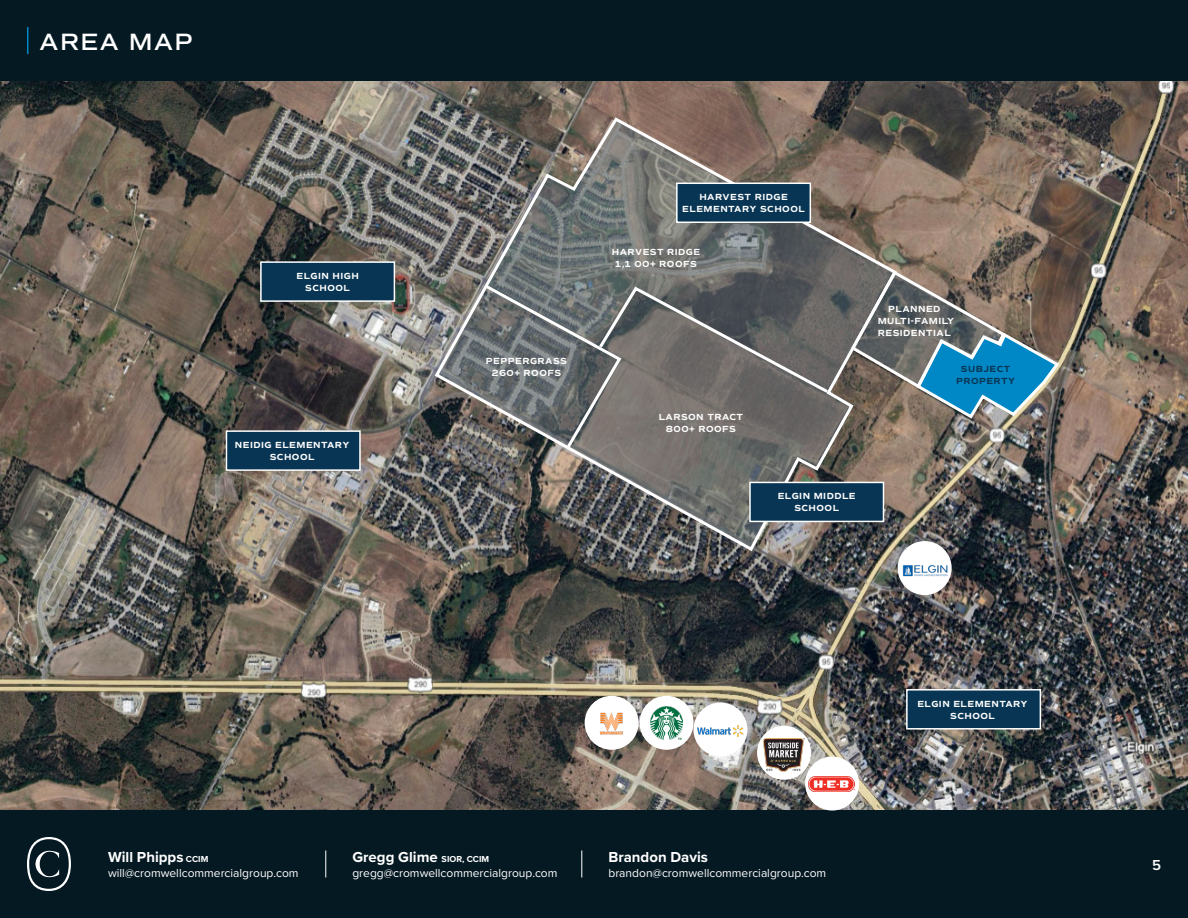
<style>
.page{position:relative;width:1188px;height:918px;background:#fff}
.page>*{position:absolute;margin:0;border:0;box-sizing:border-box;transform-origin:0 0}
.t1{font:600 24px "Commuters Sans";letter-spacing:.05em;color:#fff}
.t2{font:700 15px "Proxima Nova";color:#fff}
.t3{font:600 15px "Proxima Nova";color:#fff}
.t4{font:12px "Proxima Nova";color:#fff}
.t5{font:700 9px/12px "Commuters Sans";letter-spacing:.05em;color:#fff;text-align:center}
.t6{font:700 9px "Commuters Sans";letter-spacing:.05em;color:#083553}
.s1{font-size:9px}
</style>
<div class="page">
<div style="left:0;top:810px;width:1188px;height:108px;background:#051923"></div>
<svg style="left:27px;top:837px;width:44px;height:54px"></svg>
<svg style="left:325px;top:850px;width:1px;height:28px"></svg>
<svg style="left:581px;top:850px;width:1px;height:28px"></svg>
<img style="left:0;top:81px;width:1188px;height:729px">
<div style="left:0;top:0;width:1188px;height:81px;background:#051923"></div>
<svg style="left:27px;top:27px;width:1px;height:27px"></svg>
<div style="left:260px;top:261px;width:135px;height:41px;background:#083553;border:2px solid #fff"></div>
<div style="left:226px;top:430px;width:135px;height:41px;background:#083553;border:2px solid #fff"></div>
<div style="left:906px;top:689px;width:135px;height:41px;background:#083553;border:2px solid #fff"></div>
<div style="left:694px;top:703px;width:53px;height:53px;background:#fff;border-radius:50%"></div>
<div style="left:693px;top:703px;width:54px;height:54px;border:2px solid #fff;border-radius:50%"></div>
<img style="left:697px;top:725px;width:47px;height:11px">
<div style="left:758px;top:727px;width:52px;height:52px;background:#fff;border-radius:50%"></div>
<div style="left:757px;top:726px;width:54px;height:54px;border:2px solid #fff;border-radius:50%"></div>
<img style="left:764px;top:738px;width:41px;height:33px">
<div style="left:806px;top:757px;width:52px;height:53px;background:#fff;border-radius:50%"></div>
<div style="left:805px;top:757px;width:54px;height:54px;border:2px solid #fff;border-radius:50%"></div>
<img style="left:808px;top:777px;width:46px;height:15px">
<div style="left:898px;top:542px;width:53px;height:52px;background:#fff;border-radius:50%"></div>
<div style="left:898px;top:541px;width:54px;height:54px;border:2px solid #fff;border-radius:50%"></div>
<img style="left:901px;top:565px;width:47px;height:12px">
<div style="left:640px;top:697px;width:53px;height:52px;background:#fff;border-radius:50%"></div>
<div style="left:640px;top:696px;width:54px;height:54px;border:2px solid #fff;border-radius:50%"></div>
<img style="left:650px;top:707px;width:33px;height:33px">
<div style="left:585px;top:697px;width:53px;height:52px;background:#fff;border-radius:50%"></div>
<div style="left:585px;top:696px;width:54px;height:54px;border:2px solid #fff;border-radius:50%"></div>
<img style="left:588px;top:707px;width:47px;height:32px">
<svg style="left:433px;top:115px;width:466px;height:438px"></svg>
<svg style="left:482px;top:282px;width:349px;height:169px"></svg>
<div style="left:676px;top:183px;width:135px;height:40px;background:#083553;border:2px solid #fff"></div>
<div style="left:749px;top:482px;width:135px;height:40px;background:#083553;border:2px solid #fff"></div>
<svg style="left:849px;top:269px;width:212px;height:152px"></svg>
<p class="t1" style="left:39px;top:27px;width:155px">AREA MAP</p>
<p class="t5" style="left:296px;top:270px;width:64px">ELGIN HIGH<br>SCHOOL</p>
<p class="t5" style="left:235px;top:439px;width:116px">NEIDIG ELEMENTARY<br>SCHOOL</p>
<p class="t5" style="left:486px;top:355px;width:83px">PEPPERGRASS</p>
<p class="t5" style="left:492px;top:367px;width:71px">260+ ROOFS</p>
<p class="t5" style="left:699px;top:191px;width:90px">HARVEST RIDGE</p>
<p class="t5" style="left:682px;top:203px;width:124px">ELEMENTARY SCHOOL</p>
<p class="t5" style="left:612px;top:246px;width:90px">HARVEST RIDGE</p>
<p class="t5" style="left:615px;top:258px;width:83px">1,1 00+ ROOFS</p>
<p class="t5" style="left:659px;top:411px;width:86px">LARSON TRACT</p>
<p class="t5" style="left:666px;top:423px;width:72px">800+ ROOFS</p>
<p class="t5" style="left:888px;top:303px;width:54px">PLANNED</p>
<p class="t5" style="left:878px;top:315px;width:78px">MULTI-FAMILY</p>
<p class="t5" style="left:878px;top:327px;width:74px">RESIDENTIAL</p>
<h2 class="t6" style="left:961px;top:363px;width:51px">SUBJECT</h2>
<h2 class="t6" style="left:956px;top:375px;width:61px">PROPERTY</h2>
<p class="t5" style="left:778px;top:490px;width:79px">ELGIN MIDDLE<br>SCHOOL</p>
<h2 class="t2" style="left:108px;top:846px;width:102px">Will Phipps <span class="s1">CCIM</span></h2>
<h3 class="t4" style="left:108px;top:864px;width:192px">will@cromwellcommercialgroup.com</h3>
<h2 class="t2" style="left:352px;top:846px;width:138px">Gregg Glime <span class="s1">SIOR, CCIM</span></h2>
<h3 class="t4" style="left:352px;top:864px;width:207px">gregg@cromwellcommercialgroup.com</h3>
<h2 class="t2" style="left:608px;top:846px;width:101px">Brandon Davis</h2>
<h3 class="t4" style="left:608px;top:864px;width:219px">brandon@cromwellcommercialgroup.com</h3>
<p class="t5" style="left:917px;top:698px;width:112px">ELGIN ELEMENTARY<br>SCHOOL</p>
<h2 class="t3" style="left:1152px;top:854px;width:10px">5</h2>
</div>
